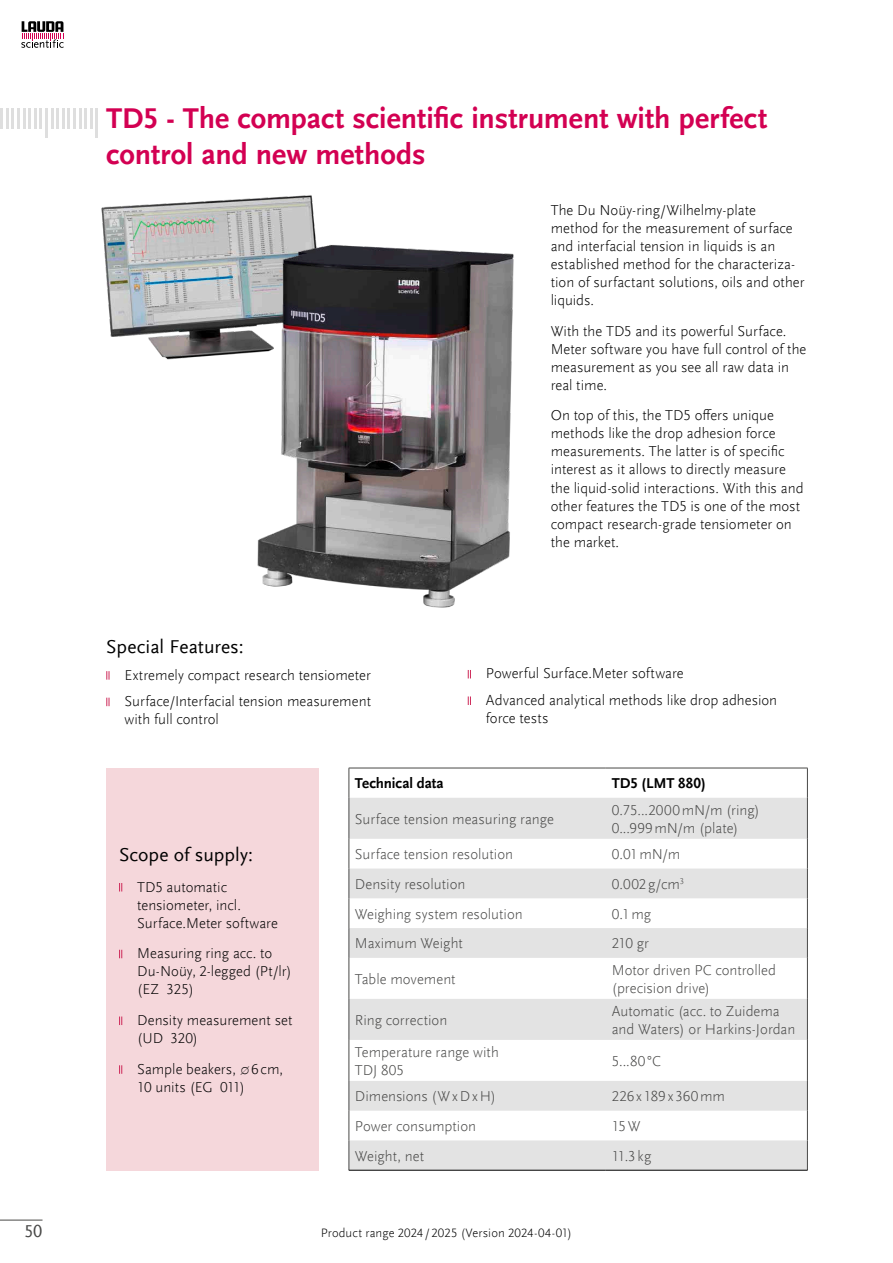
<style>
.page{position:relative;width:893px;height:1263px;background:#fff}
.page>*{position:absolute;margin:0;border:0;box-sizing:border-box;transform-origin:0 0}
.t1{font:700 30px/36px "Scala Sans Offc Pro";color:#d30052}
.t2{font:19.5px "Scala Sans Offc Pro";color:#000}
.t3{font:18px "Scala Sans Offc Pro";color:#484847}
.t4{font:300 15px/18px "Scala Sans Offc Pro";color:#000}
.t5{font:300 15px/18px "Scala Sans Offc Pro";color:#484847}
.t6{font:700 15px "Scala Sans Offc Pro";letter-spacing:-.005em;color:#000}
.t7{font:300 15px "Scala Sans Offc Pro";letter-spacing:.02em;color:#484847}
.t8{font:300 12.75px "Scala Sans Offc Pro";letter-spacing:.01em;color:#000}
</style>
<div class="page">
<img style="left:101px;top:198px;width:147px;height:162px">
<hr style="left:0;top:109px;width:3px;height:20px;background:#dedede">
<hr style="left:6px;top:109px;width:2px;height:20px;background:#dedede">
<hr style="left:11px;top:109px;width:3px;height:20px;background:#dedede">
<hr style="left:23px;top:109px;width:2px;height:20px;background:#dedede">
<hr style="left:17px;top:109px;width:3px;height:20px;background:#dedede">
<hr style="left:34px;top:109px;width:3px;height:20px;background:#dedede">
<hr style="left:40px;top:109px;width:2px;height:20px;background:#dedede">
<hr style="left:28px;top:109px;width:3px;height:20px;background:#dedede">
<hr style="left:45px;top:109px;width:3px;height:29px;background:#dedede">
<hr style="left:51px;top:109px;width:2px;height:20px;background:#dedede">
<hr style="left:56px;top:109px;width:3px;height:20px;background:#dedede">
<hr style="left:62px;top:109px;width:3px;height:20px;background:#dedede">
<hr style="left:73px;top:109px;width:3px;height:20px;background:#dedede">
<hr style="left:68px;top:109px;width:2px;height:20px;background:#dedede">
<hr style="left:84px;top:109px;width:3px;height:20px;background:#dedede">
<hr style="left:90px;top:109px;width:3px;height:20px;background:#dedede">
<hr style="left:79px;top:109px;width:2px;height:20px;background:#dedede">
<hr style="left:96px;top:109px;width:2px;height:29px;background:#dedede">
<img style="left:248px;top:195px;width:266px;height:413px">
<div style="left:106px;top:768px;width:213px;height:402px;background:#f5d7db"></div>
<svg style="left:119px;top:883px;width:3px;height:8px"></svg>
<svg style="left:119px;top:950px;width:3px;height:8px"></svg>
<svg style="left:119px;top:1016px;width:3px;height:9px"></svg>
<svg style="left:119px;top:1065px;width:3px;height:9px"></svg>
<svg style="left:350px;top:798px;width:457px;height:372px;fill:#e3e3e3"></svg>
<hr style="left:349px;top:768px;width:257px;height:1px;background:#484847">
<hr style="left:349px;top:768px;width:1px;height:30px;background:#484847">
<hr style="left:606px;top:768px;width:202px;height:1px;background:#484847">
<hr style="left:807px;top:768px;width:1px;height:30px;background:#484847">
<hr style="left:349px;top:798px;width:1px;height:41px;background:#484847">
<hr style="left:807px;top:798px;width:1px;height:41px;background:#484847">
<svg style="left:349px;top:839px;width:1px;height:29px"></svg>
<svg style="left:807px;top:839px;width:1px;height:29px"></svg>
<hr style="left:349px;top:868px;width:1px;height:30px;background:#484847">
<hr style="left:807px;top:868px;width:1px;height:30px;background:#484847">
<hr style="left:349px;top:898px;width:1px;height:30px;background:#484847">
<hr style="left:807px;top:898px;width:1px;height:30px;background:#484847">
<hr style="left:349px;top:928px;width:1px;height:30px;background:#484847">
<hr style="left:807px;top:928px;width:1px;height:30px;background:#484847">
<hr style="left:349px;top:958px;width:1px;height:41px;background:#484847">
<hr style="left:807px;top:958px;width:1px;height:41px;background:#484847">
<hr style="left:349px;top:999px;width:1px;height:41px;background:#484847">
<hr style="left:807px;top:999px;width:1px;height:41px;background:#484847">
<hr style="left:349px;top:1040px;width:1px;height:41px;background:#484847">
<hr style="left:807px;top:1040px;width:1px;height:41px;background:#484847">
<hr style="left:349px;top:1081px;width:1px;height:30px;background:#484847">
<hr style="left:807px;top:1081px;width:1px;height:30px;background:#484847">
<svg style="left:349px;top:1111px;width:1px;height:29px"></svg>
<svg style="left:807px;top:1111px;width:1px;height:29px"></svg>
<hr style="left:349px;top:1140px;width:1px;height:30px;background:#484847">
<hr style="left:807px;top:1140px;width:1px;height:30px;background:#484847">
<hr style="left:349px;top:1170px;width:257px;height:1px;background:#000">
<hr style="left:606px;top:1170px;width:202px;height:1px;background:#000">
<svg style="left:106px;top:671px;width:4px;height:9px"></svg>
<svg style="left:106px;top:698px;width:4px;height:8px"></svg>
<svg style="left:468px;top:670px;width:3px;height:8px"></svg>
<svg style="left:468px;top:696px;width:3px;height:9px"></svg>
<svg style="left:21px;top:21px;width:43px;height:27px"></svg>
<hr style="left:0;top:1220px;width:43px;height:1px;background:#484847">
<h1 class="t1" style="left:106px;top:101px;width:662px">TD5 - The compact scientific instrument with perfect control and new methods</h1>
<p class="t4" style="left:551px;top:201px;width:255px">The Du Noüy-ring/Wilhelmy-plate method for the measurement of surface and interfacial tension in liquids is an established method for the characteriza&shy;tion of surfactant solutions, oils and other liquids.</p>
<p class="t4" style="left:551px;top:322px;width:257px">With the TD5 and its powerful Surface.<br>Meter software you have full control of the measurement as you see all raw data in real time.</p>
<p class="t4" style="left:551px;top:407px;width:254px">On top of this, the TD5 offers unique methods like the drop adhesion force measurements. The latter is of specific interest as it allows to directly measure the liquid-solid interactions. With this and other features the TD5 is one of the most compact research-grade tensiometer on the market.</p>
<h2 class="t2" style="left:106px;top:636px;width:139px">Special Features:</h2>
<p class="t4" style="left:125px;top:661px;width:248px;line-height:26.5px">Extremely compact research tensiometer<br>Surface/Interfacial tension measurement</p>
<p class="t4" style="left:125px;top:710px;width:96px">with full control</p>
<p class="t4" style="left:486px;top:660px;width:293px;line-height:26.5px">Powerful Surface.Meter software<br>Advanced analytical methods like drop adhesion</p>
<p class="t4" style="left:486px;top:709px;width:64px">force tests</p>
<h2 class="t2" style="left:119px;top:843px;width:136px">Scope of supply:</h2>
<p class="t4" style="left:137px;top:878px;width:142px">TD5 automatic tensiometer, incl.<br>Surface.Meter software</p>
<p class="t4" style="left:137px;top:944px;width:156px">Measuring ring acc. to<br>Du-Noüy, 2-legged (Pt/lr) (EZ 325)</p>
<p class="t4" style="left:137px;top:1011px;width:157px">Density measurement set (UD 320)</p>
<p class="t4" style="left:137px;top:1060px;width:147px">Sample beakers, ∅6cm,<br>10 units (EG 011)</p>
<p class="t6" style="left:355px;top:775px;width:90px">Technical data</p>
<p class="t6" style="left:612px;top:775px;width:95px">TD5 (LMT 880)</p>
<p class="t5" style="left:355px;top:810px;width:201px">Surface tension measuring range</p>
<p class="t5" style="left:612px;top:801px;width:149px">0.75...2000mN/m (ring)<br>0...999mN/m (plate)</p>
<p class="t5" style="left:355px;top:845px;width:160px">Surface tension resolution</p>
<p class="t5" style="left:612px;top:845px;width:70px">0.01mN/m</p>
<p class="t5" style="left:355px;top:875px;width:112px">Density resolution</p>
<p class="t5" style="left:612px;top:875px;width:74px">0.002 g/cm<sup>3</sup></p>
<p class="t5" style="left:355px;top:905px;width:169px">Weighing system resolution</p>
<p class="t5" style="left:612px;top:905px;width:41px">0.1mg</p>
<p class="t5" style="left:355px;top:935px;width:110px">Maximum Weight</p>
<p class="t5" style="left:612px;top:935px;width:39px">210 gr</p>
<p class="t5" style="left:355px;top:970px;width:102px">Table movement</p>
<p class="t5" style="left:612px;top:961px;width:166px">Motor driven PC controlled (precision drive)</p>
<p class="t5" style="left:355px;top:1011px;width:94px">Ring correction</p>
<p class="t5" style="left:612px;top:1002px;width:185px">Automatic (acc. to Zuidema and Waters) or Harkins-Jordan</p>
<p class="t5" style="left:355px;top:1043px;width:146px">Temperature range with<br>TDJ 805</p>
<p class="t5" style="left:612px;top:1052px;width:51px">5...80 °C</p>
<p class="t5" style="left:355px;top:1087px;width:143px">Dimensions (WxDxH)</p>
<p class="t7" style="left:612px;top:1088px;width:115px">226x189x360mm</p>
<p class="t5" style="left:355px;top:1117px;width:123px">Power consumption</p>
<p class="t5" style="left:612px;top:1117px;width:30px">15W</p>
<p class="t5" style="left:355px;top:1147px;width:71px">Weight, net</p>
<p class="t5" style="left:612px;top:1147px;width:41px">11.3kg</p>
<p class="t3" style="left:24px;top:1221px;width:20px">50</p>
<p class="t8" style="left:321px;top:1226px;width:253px">Product range 2024 / 2025 (Version 2024-04-01)</p>
</div>
